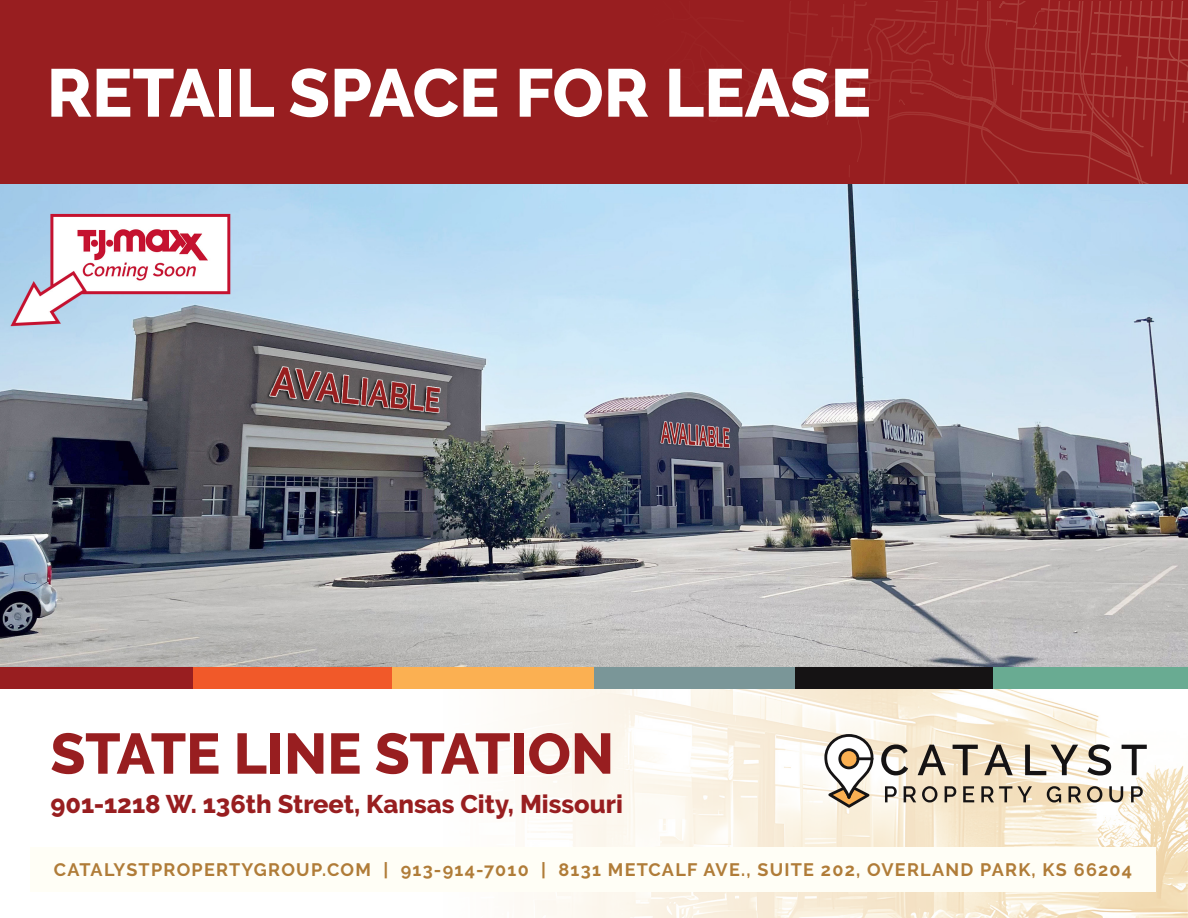
<style>
.page{position:relative;width:1188px;height:918px;background:#fff}
.page>*{position:absolute;margin:0;border:0;box-sizing:border-box;transform-origin:0 0}
.t1{font:800 67.5px "Raleway";color:#fff}
.t2{font:800 57px "Raleway";color:#981e20}
.t3{font:800 25.5px "Raleway";color:#981e20}
.t4{font:700 18px "Raleway";letter-spacing:.07em;color:#b07c38}
</style>
<div class="page">
<div style="left:0;top:0;width:1188px;height:184px;background:#981e20"></div>
<img style="left:0;top:688px;width:1188px;height:230px">
<div style="left:192px;top:667px;width:201px;height:21px;background:#f15929"></div>
<div style="left:0;top:667px;width:193px;height:21px;background:#981e20"></div>
<div style="left:393px;top:667px;width:201px;height:21px;background:#fbb052"></div>
<div style="left:594px;top:667px;width:201px;height:21px;background:#7a9698"></div>
<div style="left:795px;top:667px;width:201px;height:21px;background:#151314"></div>
<div style="left:994px;top:667px;width:194px;height:21px;background:#69ab92"></div>
<svg style="left:799px;top:0;width:389px;height:178px"></svg>
<svg style="left:881px;top:744px;width:27px;height:31px"></svg>
<svg style="left:918px;top:745px;width:28px;height:30px"></svg>
<svg style="left:953px;top:745px;width:25px;height:30px"></svg>
<svg style="left:984px;top:745px;width:29px;height:30px"></svg>
<svg style="left:1025px;top:745px;width:53px;height:30px"></svg>
<svg style="left:1087px;top:744px;width:24px;height:32px"></svg>
<svg style="left:1122px;top:745px;width:25px;height:30px"></svg>
<svg style="left:885px;top:786px;width:12px;height:16px"></svg>
<svg style="left:904px;top:786px;width:12px;height:16px"></svg>
<svg style="left:922px;top:786px;width:15px;height:16px"></svg>
<svg style="left:945px;top:786px;width:11px;height:16px"></svg>
<svg style="left:963px;top:786px;width:11px;height:16px"></svg>
<svg style="left:981px;top:786px;width:51px;height:16px"></svg>
<svg style="left:1047px;top:786px;width:14px;height:16px"></svg>
<svg style="left:1069px;top:786px;width:12px;height:16px"></svg>
<svg style="left:1087px;top:786px;width:15px;height:16px"></svg>
<svg style="left:1109px;top:786px;width:14px;height:16px"></svg>
<svg style="left:1131px;top:786px;width:12px;height:16px"></svg>
<svg style="left:824px;top:734px;width:49px;height:74px"></svg>
<hr style="left:857px;top:757px;width:16px;height:3px;background:#151314">
<div style="left:31px;top:847px;width:1125px;height:45px;background:#fffef6"></div>
<img style="left:0;top:184px;width:1188px;height:483px">
<p class="t1" style="left:47px;top:55px;width:826px">RETAIL SPACE FOR LEASE</p>
<p class="t2" style="left:50px;top:721px;width:565px">STATE LINE STATION</p>
<p class="t3" style="left:50px;top:790px;width:574px">901-1218 W. 136th Street, Kansas City, Missouri</p>
<p class="t4" style="left:54px;top:860px;width:1080px">CATALYSTPROPERTYGROUP.COM | 913-914-7010 | 8131 METCALF AVE., SUITE 202, OVERLAND PARK, KS 66204</p>
</div>
